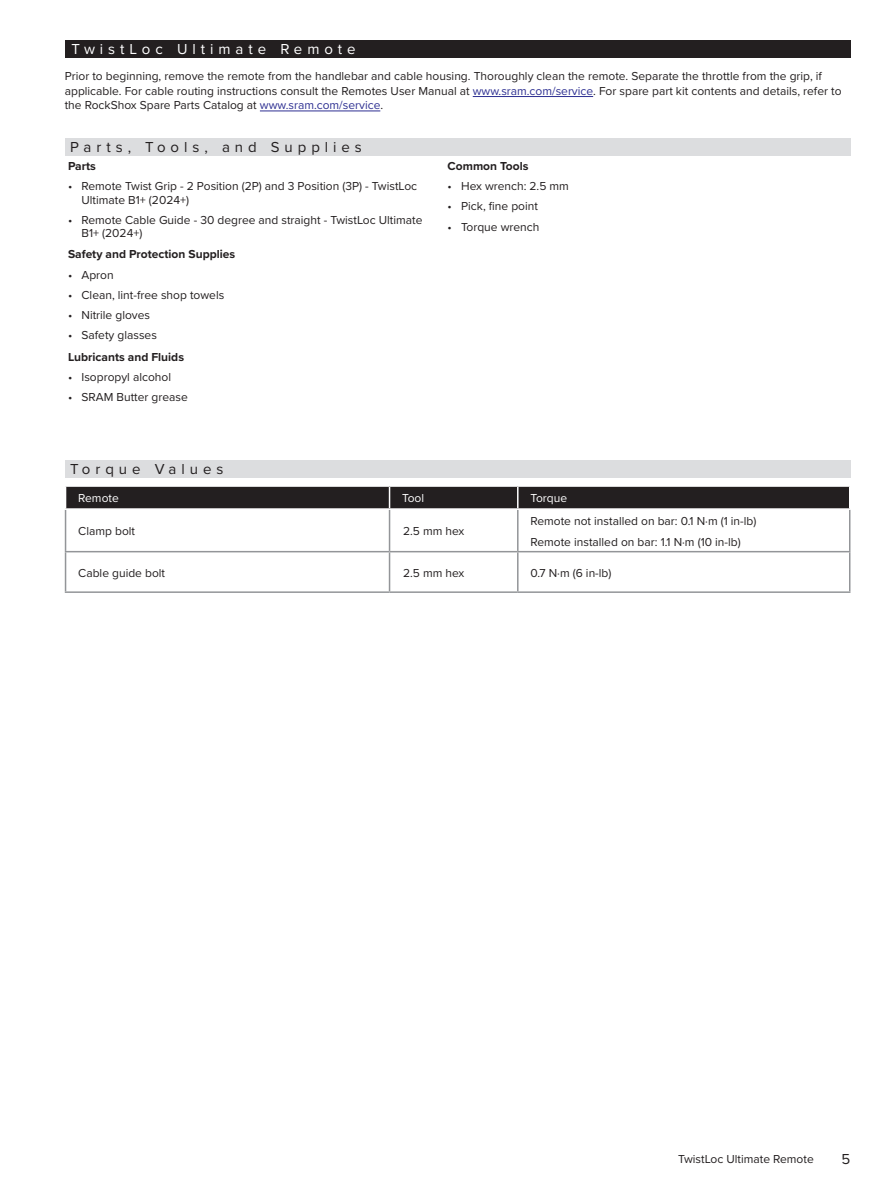
<style>
.page{position:relative;width:891px;height:1188px;background:#fff}
.page>*{position:absolute;margin:0;border:0;box-sizing:border-box;transform-origin:0 0}
.Section_Title_-_Grey__TOC_Level_2{font:15px "Proxima Nova";letter-spacing:.33em;color:#231f20}
.Section_Title_-_Black__TOC_Level_1{font:15px "Proxima Nova";letter-spacing:.33em;color:#fff}
.Normal_Text_-_Full_Width{font:12px/14.4px "Proxima Nova";color:#231f20}
.Table_Text_-_Left_Aligned_-_Black{font:12px "Proxima Nova";color:#231f20}
.Normal_Text_-_Full_Width_Bold{font:700 12px "Proxima Nova";color:#231f20}
.Table_Text_-_Left_Aligned_-_White{font:12px "Proxima Nova";color:#fff}
.s1{color:#2e3092}
</style>
<div class="page">
<div style="left:65px;top:40px;width:785px;height:18px;background:#231f20"></div>
<hr style="left:473px;top:96px;width:120px;height:1px;background:#2e3092">
<hr style="left:260px;top:111px;width:120px;height:1px;background:#2e3092">
<div style="left:65px;top:138px;width:785px;height:18px;background:#dcdddf"></div>
<div style="left:65px;top:461px;width:785px;height:17px;background:#dcdddf"></div>
<svg style="left:66px;top:552px;width:783px;height:39px"></svg>
<hr style="left:65px;top:510px;width:1px;height:41px;background:#939598">
<hr style="left:389px;top:510px;width:1px;height:41px;background:#939598">
<hr style="left:517px;top:510px;width:2px;height:41px;background:#939598">
<hr style="left:849px;top:510px;width:1px;height:41px;background:#939598">
<hr style="left:65px;top:551px;width:325px;height:1px;background:#939598">
<hr style="left:65px;top:552px;width:1px;height:39px;background:#939598">
<hr style="left:390px;top:551px;width:128px;height:1px;background:#939598">
<hr style="left:389px;top:552px;width:1px;height:39px;background:#939598">
<hr style="left:518px;top:551px;width:333px;height:1px;background:#939598">
<hr style="left:517px;top:552px;width:2px;height:39px;background:#939598">
<hr style="left:849px;top:552px;width:1px;height:39px;background:#939598">
<hr style="left:65px;top:591px;width:325px;height:2px;background:#939598">
<hr style="left:390px;top:591px;width:128px;height:2px;background:#939598">
<hr style="left:518px;top:591px;width:333px;height:2px;background:#939598">
<div style="left:65px;top:486px;width:785px;height:22px;background:#231f20"></div>
<p class="Section_Title_-_Black__TOC_Level_1" style="left:72px;top:38px;width:286px">TwistLoc Ultimate Remote</p>
<p class="Normal_Text_-_Full_Width" style="left:65px;top:69px;width:778px">Prior to beginning, remove the remote from the handlebar and cable housing. Thoroughly clean the remote. Separate the throttle from the grip, if applicable. For cable routing instructions consult the Remotes User Manual at <span class="s1">www.sram.com/service</span>. For spare part kit contents and details, refer to the RockShox Spare Parts Catalog at <span class="s1">www.sram.com/service</span>.</p>
<p class="Section_Title_-_Grey__TOC_Level_2" style="left:70px;top:136px;width:293px">Parts, Tools, and Supplies</p>
<p class="Normal_Text_-_Full_Width_Bold" style="left:68px;top:157px;width:29px">Parts</p>
<p class="Normal_Text_-_Full_Width" style="left:82px;top:179px;width:337px;line-height:13.5px;text-indent:-14px">• Remote Twist Grip - 2 Position (2P) and 3 Position (3P) - TwistLoc<br>Ultimate B1+ (2024+)</p>
<p class="Normal_Text_-_Full_Width" style="left:82px;top:212px;width:342px;line-height:13.5px;text-indent:-14px">• Remote Cable Guide - 30 degree and straight - TwistLoc Ultimate<br>B1+ (2024+)</p>
<p class="Normal_Text_-_Full_Width_Bold" style="left:68px;top:245px;width:169px">Safety and Protection Supplies</p>
<p class="Normal_Text_-_Full_Width" style="left:68px;top:267px;width:47px">• Apron</p>
<p class="Normal_Text_-_Full_Width" style="left:68px;top:287px;width:158px">• Clean, lint-free shop towels</p>
<p class="Normal_Text_-_Full_Width" style="left:68px;top:307px;width:84px">• Nitrile gloves</p>
<p class="Normal_Text_-_Full_Width" style="left:68px;top:328px;width:90px">• Safety glasses</p>
<p class="Normal_Text_-_Full_Width_Bold" style="left:68px;top:348px;width:118px">Lubricants and Fluids</p>
<p class="Normal_Text_-_Full_Width" style="left:68px;top:369px;width:105px">• Isopropyl alcohol</p>
<p class="Normal_Text_-_Full_Width" style="left:68px;top:389px;width:121px">• SRAM Butter grease</p>
<p class="Normal_Text_-_Full_Width_Bold" style="left:448px;top:157px;width:82px">Common Tools</p>
<p class="Normal_Text_-_Full_Width" style="left:448px;top:178px;width:123px">• Hex wrench: 2.5 mm</p>
<p class="Normal_Text_-_Full_Width" style="left:448px;top:199px;width:92px">• Pick, fine point</p>
<p class="Normal_Text_-_Full_Width" style="left:448px;top:219px;width:93px">• Torque wrench</p>
<p class="Section_Title_-_Grey__TOC_Level_2" style="left:70px;top:458px;width:155px">Torque Values</p>
<p class="Table_Text_-_Left_Aligned_-_White" style="left:78px;top:489px;width:42px">Remote</p>
<p class="Table_Text_-_Left_Aligned_-_White" style="left:402px;top:489px;width:23px">Tool</p>
<p class="Table_Text_-_Left_Aligned_-_White" style="left:531px;top:489px;width:38px">Torque</p>
<p class="Table_Text_-_Left_Aligned_-_Black" style="left:78px;top:522px;width:58px">Clamp bolt</p>
<p class="Table_Text_-_Left_Aligned_-_Black" style="left:403px;top:522px;width:63px">2.5 mm hex</p>
<p class="Table_Text_-_Left_Aligned_-_Black" style="left:531px;top:512px;width:227px">Remote not installed on bar: 0.1 N∙m (1 in-lb)</p>
<p class="Table_Text_-_Left_Aligned_-_Black" style="left:531px;top:533px;width:212px">Remote installed on bar: 1.1 N∙m (10 in-lb)</p>
<p class="Table_Text_-_Left_Aligned_-_Black" style="left:78px;top:564px;width:88px">Cable guide bolt</p>
<p class="Table_Text_-_Left_Aligned_-_Black" style="left:403px;top:564px;width:63px">2.5 mm hex</p>
<p class="Table_Text_-_Left_Aligned_-_Black" style="left:531px;top:564px;width:82px">0.7 N∙m (6 in-lb)</p>
<p class="Normal_Text_-_Full_Width" style="left:678px;top:1151px;width:137px">TwistLoc Ultimate Remote</p>
<p class="Section_Title_-_Grey__TOC_Level_2" style="left:842px;top:1148px;width:10px">5</p>
</div>
